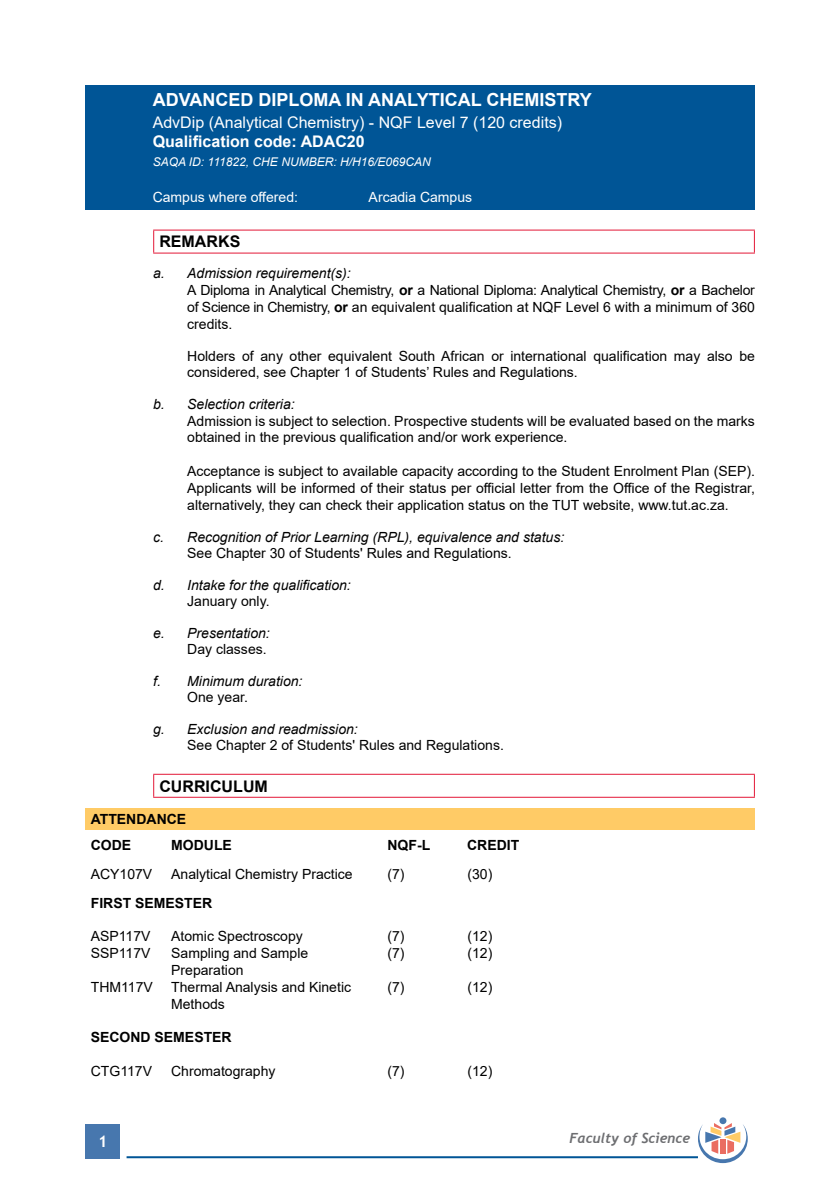
<style>
.page{position:relative;width:840px;height:1191px;background:#fff}
.page>*{position:absolute;margin:0;border:0;box-sizing:border-box;transform-origin:0 0}
.t1{font:700 18px "Arial";color:#fff}
.t2{font:16px "Arial";color:#fff}
.t3{font:700 16px "Arial";color:#fff}
.t4{font:700 16px "Arial";color:#000}
.t5{font:700 16px "Trebuchet MS";color:#fff}
.t6{font:14px/16.8px "Arial";color:#000}
.t7{font:14px/16.8px "Arial";letter-spacing:-.02em;color:#000}
.t8{font:italic 14px "Arial";color:#000}
.t9{font:700 14px/26.4px "Arial";color:#000}
.t10{font:14px "Arial";color:#fff}
.t11{font:italic 700 14px "Trebuchet";color:#6d6e71}
.t12{font:italic 12px "Arial";color:#fff}
.s1{font-style:italic}
.s2{font-weight:700}
</style>
<div class="page">
<div style="left:86px;top:1124px;width:34px;height:34px;background:#4777ae"></div>
<hr style="left:126px;top:1156px;width:571px;height:2px;background:#005596">
<div style="left:719px;top:1117px;width:7px;height:7px;background:#4777ae;border-radius:50%"></div>
<svg style="left:697px;top:1123px;width:50px;height:40px"></svg>
<div style="left:85px;top:85px;width:669px;height:125px;background:#005596"></div>
<hr style="left:153px;top:230px;width:601px;height:1px;background:#e31837">
<svg style="left:153px;top:231px;width:1px;height:21px"></svg>
<svg style="left:753px;top:231px;width:1px;height:21px"></svg>
<hr style="left:153px;top:252px;width:601px;height:1px;background:#e31837">
<hr style="left:153px;top:773px;width:601px;height:1px;background:#e31837">
<svg style="left:153px;top:774px;width:1px;height:22px"></svg>
<svg style="left:753px;top:774px;width:1px;height:22px"></svg>
<hr style="left:153px;top:796px;width:601px;height:1px;background:#e31837">
<div style="left:85px;top:807px;width:669px;height:22px;background:#ffcb66"></div>
<p class="t1" style="left:153px;top:87px;width:440px">ADVANCED DIPLOMA IN ANALYTICAL CHEMISTRY</p>
<p class="t2" style="left:153px;top:111px;width:410px">AdvDip (Analytical Chemistry) - NQF Level 7 (120 credits)</p>
<p class="t3" style="left:153px;top:130px;width:213px">Qualification code: ADAC20</p>
<p class="t12" style="left:153px;top:154px;width:279px">SAQA ID: 111822, CHE NUMBER: H/H16/E069CAN</p>
<p class="t10" style="left:153px;top:187px;width:147px">Campus where offered:</p>
<p class="t10" style="left:368px;top:187px;width:105px">Arcadia Campus</p>
<p class="t4" style="left:159px;top:230px;width:82px">REMARKS</p>
<p class="t7" style="left:187px;top:265px;width:569px;text-indent:-34px"><span class="s1">a. Admission requirement(s):<br></span>A Diploma in Analytical Chemistry, <span class="s2">or</span> a National Diploma: Analytical Chemistry, <span class="s2">or</span> a Bachelor of Science in Chemistry, <span class="s2">or</span> an equivalent qualification at NQF Level 6 with a minimum of 360 credits.</p>
<p class="t6" style="left:187px;top:348px;width:569px;line-height:16px">Holders of any other equivalent South African or international qualification may also be considered, see Chapter 1 of Students’ Rules and Regulations.</p>
<p class="t8" style="left:153px;top:395px;width:143px">b. Selection criteria:</p>
<p class="t6" style="left:187px;top:412px;width:569px">Admission is subject to selection. Prospective students will be evaluated based on the marks obtained in the previous qualification and/or work experience.</p>
<p class="t6" style="left:187px;top:462px;width:569px;text-align:justify">Acceptance is subject to available capacity according to the Student Enrolment Plan (SEP).<br>Applicants will be informed of their status per official letter from the Office of the Registrar, alternatively, they can check their application status on the TUT website, www.tut.ac.za.</p>
<p class="t8" style="left:153px;top:528px;width:412px">c. Recognition of Prior Learning (RPL), equivalence and status:</p>
<p class="t6" style="left:187px;top:544px;width:326px">See Chapter 30 of Students' Rules and Regulations.</p>
<p class="t8" style="left:153px;top:576px;width:199px">d. Intake for the qualification:</p>
<p class="t6" style="left:187px;top:592px;width:84px">January only.</p>
<p class="t8" style="left:153px;top:624px;width:118px">e. Presentation:</p>
<p class="t6" style="left:187px;top:640px;width:81px">Day classes.</p>
<p class="t8" style="left:153px;top:672px;width:151px">f. Minimum duration:</p>
<p class="t6" style="left:187px;top:688px;width:62px">One year.</p>
<p class="t8" style="left:153px;top:720px;width:206px">g. Exclusion and readmission:</p>
<p class="t6" style="left:187px;top:736px;width:318px">See Chapter 2 of Students' Rules and Regulations.</p>
<p class="t4" style="left:159px;top:774px;width:110px">CURRICULUM</p>
<p class="t9" style="left:91px;top:805px;width:97px">ATTENDANCE<br>CODE</p>
<p class="t9" style="left:171px;top:832px;width:62px">MODULE</p>
<p class="t9" style="left:387px;top:832px;width:44px">NQF-L</p>
<p class="t9" style="left:467px;top:832px;width:54px">CREDIT</p>
<p class="t6" style="left:91px;top:865px;width:63px">ACY107V</p>
<p class="t6" style="left:171px;top:865px;width:183px">Analytical Chemistry Practice</p>
<p class="t6" style="left:387px;top:865px;width:19px">(7)</p>
<p class="t6" style="left:467px;top:865px;width:26px">(30)</p>
<p class="t9" style="left:91px;top:889px;width:123px">FIRST SEMESTER</p>
<p class="t6" style="left:91px;top:928px;width:61px">ASP117V</p>
<p class="t6" style="left:171px;top:928px;width:133px">Atomic Spectroscopy</p>
<p class="t6" style="left:387px;top:928px;width:19px">(7)</p>
<p class="t6" style="left:467px;top:928px;width:26px">(12)</p>
<p class="t6" style="left:91px;top:944px;width:61px">SSP117V</p>
<p class="t6" style="left:171px;top:944px;width:138px">Sampling and Sample</p>
<p class="t6" style="left:387px;top:944px;width:19px">(7)</p>
<p class="t6" style="left:467px;top:944px;width:26px">(12)</p>
<p class="t6" style="left:171px;top:961px;width:74px">Preparation</p>
<p class="t6" style="left:91px;top:978px;width:63px">THM117V</p>
<p class="t6" style="left:171px;top:978px;width:181px">Thermal Analysis and Kinetic</p>
<p class="t6" style="left:387px;top:978px;width:19px">(7)</p>
<p class="t6" style="left:467px;top:978px;width:26px">(12)</p>
<p class="t6" style="left:171px;top:995px;width:55px">Methods</p>
<p class="t9" style="left:91px;top:1024px;width:142px">SECOND SEMESTER</p>
<p class="t6" style="left:91px;top:1062px;width:63px">CTG117V</p>
<p class="t6" style="left:171px;top:1062px;width:106px">Chromatography</p>
<p class="t6" style="left:387px;top:1062px;width:19px">(7)</p>
<p class="t6" style="left:467px;top:1062px;width:26px">(12)</p>
<p class="t5" style="left:98px;top:1131px;width:11px">1</p>
<p class="t11" style="left:569px;top:1129px;width:122px">Faculty of Science</p>
</div>
